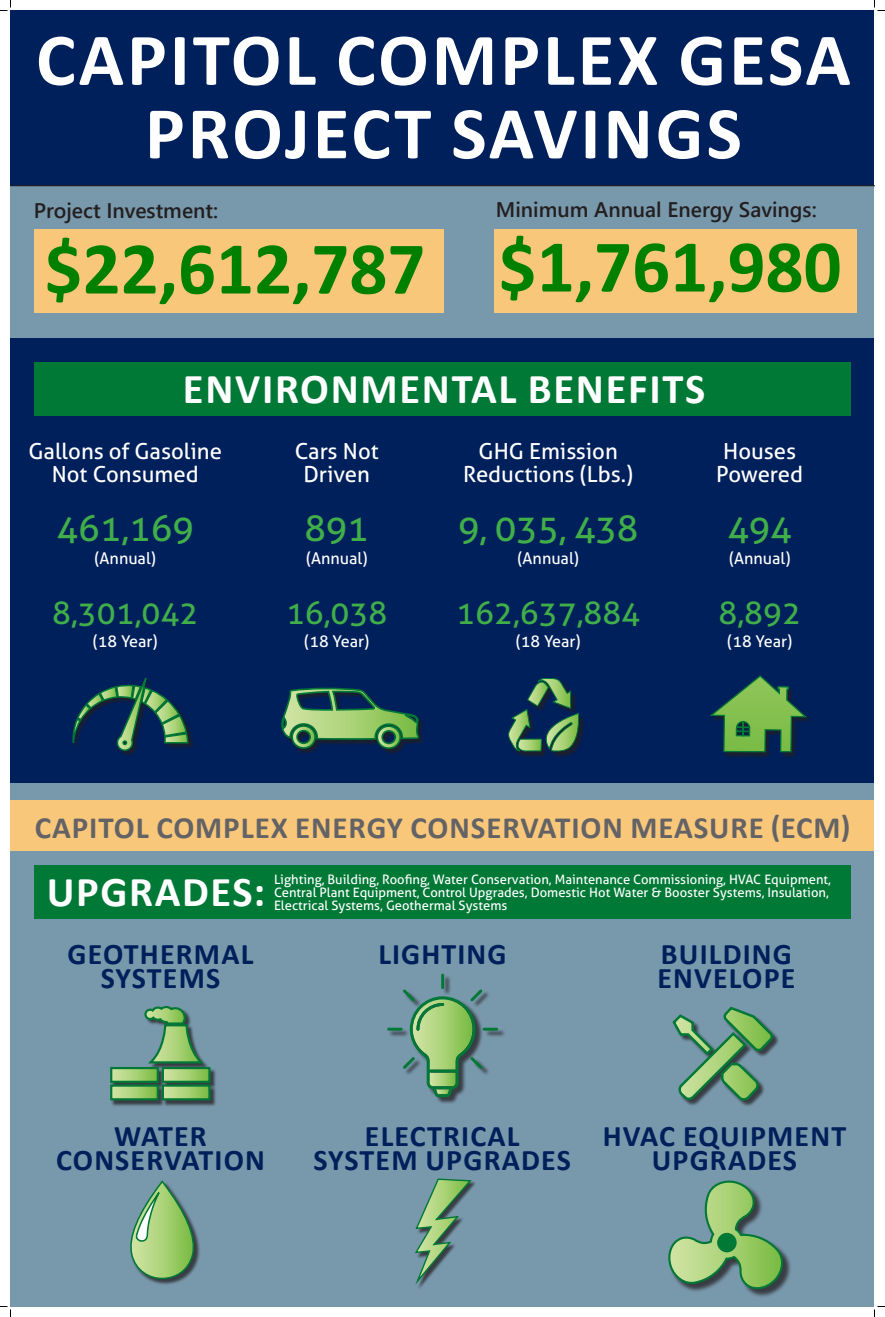
<style>
.page{position:relative;width:885px;height:1317px;background:#fff}
.page>*{position:absolute;margin:0;border:0;box-sizing:border-box;transform-origin:0 0}
.t1{font:700 75px/73.5px "Calibri";letter-spacing:.04em;color:#fff;text-align:center}
.t2{font:700 75px "Calibri";color:#008000}
.t3{font:700 42.65px "Calibri";letter-spacing:.04em;color:#fff}
.t4{font:36.1px "Aller";letter-spacing:-.01em;color:#40ae49}
.t5{font:31.6px "Aller";color:#40ae49}
.t6{font:700 31px "Calibri";letter-spacing:.03em;color:#636366}
.t7{font:700 30px/24px "Calibri";letter-spacing:.04em;color:#00205b;text-align:center}
.t8{font:22.15px/22.1px "Aller";color:#fff;text-align:center}
.t9{font:600 21.1px "Segoe UI";color:#231f20}
.t10{font:16.2px "Aller";color:#fff}
.t11{font:13px/13px "Aller";color:#fff}
</style>
<div class="page">
<div style="left:10px;top:783px;width:864px;height:523px;background:#7898ac"></div>
<div style="left:10px;top:178px;width:864px;height:160px;background:#7898ac"></div>
<div style="left:10px;top:338px;width:864px;height:445px;background:#00205b"></div>
<div style="left:10px;top:800px;width:864px;height:51px;background:#f9c77a"></div>
<div style="left:509px;top:679px;width:76px;height:79px;background:#231f20;opacity:.75"></div>
<svg style="left:508px;top:678px;width:71px;height:75px"></svg>
<div style="left:73px;top:680px;width:122px;height:77px;background:#231f20;opacity:.75"></div>
<svg style="left:72px;top:679px;width:117px;height:73px"></svg>
<div style="left:282px;top:688px;width:143px;height:67px;background:#231f20;opacity:.75"></div>
<svg style="left:281px;top:687px;width:138px;height:62px"></svg>
<div style="left:711px;top:676px;width:102px;height:83px;background:#231f20;opacity:.75"></div>
<svg style="left:710px;top:675px;width:99px;height:78px"></svg>
<div style="left:34px;top:866px;width:817px;height:53px;background:#007836"></div>
<div style="left:34px;top:362px;width:817px;height:54px;background:#007836"></div>
<div style="left:388px;top:975px;width:118px;height:130px;background:#231f20;opacity:.75"></div>
<hr style="left:483px;top:1028px;width:15px;height:3px;background:#007836">
<hr style="left:441px;top:974px;width:3px;height:15px;background:#007836">
<svg style="left:403px;top:989px;width:79px;height:108px"></svg>
<hr style="left:387px;top:1028px;width:16px;height:3px;background:#007836">
<div style="left:131px;top:1181px;width:70px;height:105px;background:#231f20;opacity:.75"></div>
<svg style="left:130px;top:1180px;width:69px;height:106px"></svg>
<div style="left:111px;top:1007px;width:106px;height:100px;background:#231f20;opacity:.75"></div>
<svg style="left:113px;top:1070px;width:43px;height:10px"></svg>
<div style="left:110px;top:1067px;width:49px;height:16px;border:2px solid #007836"></div>
<svg style="left:113px;top:1087px;width:43px;height:10px"></svg>
<div style="left:110px;top:1084px;width:49px;height:16px;border:2px solid #007836"></div>
<svg style="left:165px;top:1070px;width:43px;height:10px"></svg>
<div style="left:162px;top:1067px;width:49px;height:16px;border:2px solid #007836"></div>
<svg style="left:165px;top:1087px;width:43px;height:10px"></svg>
<div style="left:162px;top:1084px;width:49px;height:16px;border:2px solid #007836"></div>
<svg style="left:143px;top:1006px;width:64px;height:59px"></svg>
<svg style="left:415px;top:1178px;width:58px;height:105px"></svg>
<div style="left:674px;top:1008px;width:106px;height:99px;background:#231f20;opacity:.75"></div>
<svg style="left:673px;top:1006px;width:103px;height:95px"></svg>
<div style="left:669px;top:1182px;width:123px;height:116px;background:#231f20;opacity:.75"></div>
<svg style="left:668px;top:1180px;width:116px;height:109px"></svg>
<div style="left:717px;top:1233px;width:20px;height:19px;background:#007836;border-radius:50%"></div>
<div style="left:494px;top:229px;width:362px;height:84px;background:#f9c77a"></div>
<div style="left:34px;top:229px;width:410px;height:84px;background:#f9c77a"></div>
<div style="left:10px;top:10px;width:864px;height:176px;background:#00205b"></div>
<svg style="left:0;top:0;width:11px;height:11px"></svg>
<svg style="left:0;top:1306px;width:11px;height:11px"></svg>
<svg style="left:874px;top:0;width:11px;height:11px"></svg>
<svg style="left:874px;top:1306px;width:11px;height:11px"></svg>
<p class="t1" style="left:36px;top:22px;width:816px">CAPITOL COMPLEX GESA<br>PROJECT SAVINGS</p>
<p class="t9" style="left:34px;top:191px;width:186px">Project Investment:</p>
<p class="t9" style="left:496px;top:189px;width:322px">Minimum Annual Energy Savings:</p>
<h1 class="t2" style="left:45px;top:216px;width:799px">$22,612,787 $1,761,980</h1>
<p class="t3" style="left:183px;top:359px;width:524px">ENVIRONMENTAL BENEFITS</p>
<p class="t8" style="left:28px;top:440px;width:195px">Gallons of Gasoline<br>Not Consumed</p>
<p class="t8" style="left:463px;top:440px;width:172px">GHG Emission<br>Reductions (Lbs.)</p>
<p class="t8" style="left:295px;top:440px;width:86px">Cars Not<br>Driven</p>
<p class="t8" style="left:723px;top:440px;width:75px">Houses</p>
<p class="t8" style="left:716px;top:463px;width:88px">Powered</p>
<p class="t4" style="left:56px;top:506px;width:139px">461,169</p>
<p class="t4" style="left:305px;top:506px;width:66px">891</p>
<p class="t4" style="left:458px;top:506px;width:182px">9, 035, 438</p>
<p class="t4" style="left:728px;top:506px;width:66px">494</p>
<p class="t10" style="left:94px;top:548px;width:63px">(Annual)</p>
<p class="t10" style="left:306px;top:548px;width:63px">(Annual)</p>
<p class="t10" style="left:518px;top:548px;width:63px">(Annual)</p>
<p class="t10" style="left:729px;top:548px;width:63px">(Annual)</p>
<p class="t5" style="left:52px;top:594px;width:148px">8,301,042</p>
<p class="t5" style="left:286px;top:594px;width:103px">16,038</p>
<p class="t5" style="left:456px;top:594px;width:185px">162,637,884</p>
<p class="t5" style="left:719px;top:594px;width:84px">8,892</p>
<p class="t10" style="left:93px;top:631px;width:67px">(18 Year)</p>
<p class="t10" style="left:304px;top:631px;width:67px">(18 Year)</p>
<p class="t10" style="left:516px;top:631px;width:67px">(18 Year)</p>
<p class="t10" style="left:727px;top:631px;width:67px">(18 Year)</p>
<p class="t6" style="left:35px;top:805px;width:817px">CAPITOL COMPLEX ENERGY CONSERVATION MEASURE (ECM)</p>
<p class="t3" style="left:47px;top:862px;width:220px">UPGRADES:</p>
<p class="t11" style="left:274px;top:872px;width:558px">Lighting, Building, Roofing, Water Conservation, Maintenance Commissioning, HVAC Equipment,<br>Central Plant Equipment, Control Upgrades, Domestic Hot Water &amp; Booster Systems, Insulation,<br>Electrical Systems, Geothermal Systems</p>
<p class="t7" style="left:68px;top:942px;width:187px">GEOTHERMAL<br>SYSTEMS</p>
<p class="t7" style="left:378px;top:942px;width:130px">LIGHTING</p>
<p class="t7" style="left:657px;top:942px;width:140px;text-align:left">BUILDING<br>ENVELOPE</p>
<p class="t7" style="left:56px;top:1124px;width:210px">WATER<br>CONSERVATION</p>
<p class="t7" style="left:603px;top:1124px;width:245px">HVAC EQUIPMENT<br>UPGRADES</p>
<p class="t7" style="left:313px;top:1124px;width:259px">ELECTRICAL<br>SYSTEM UPGRADES</p>
</div>
